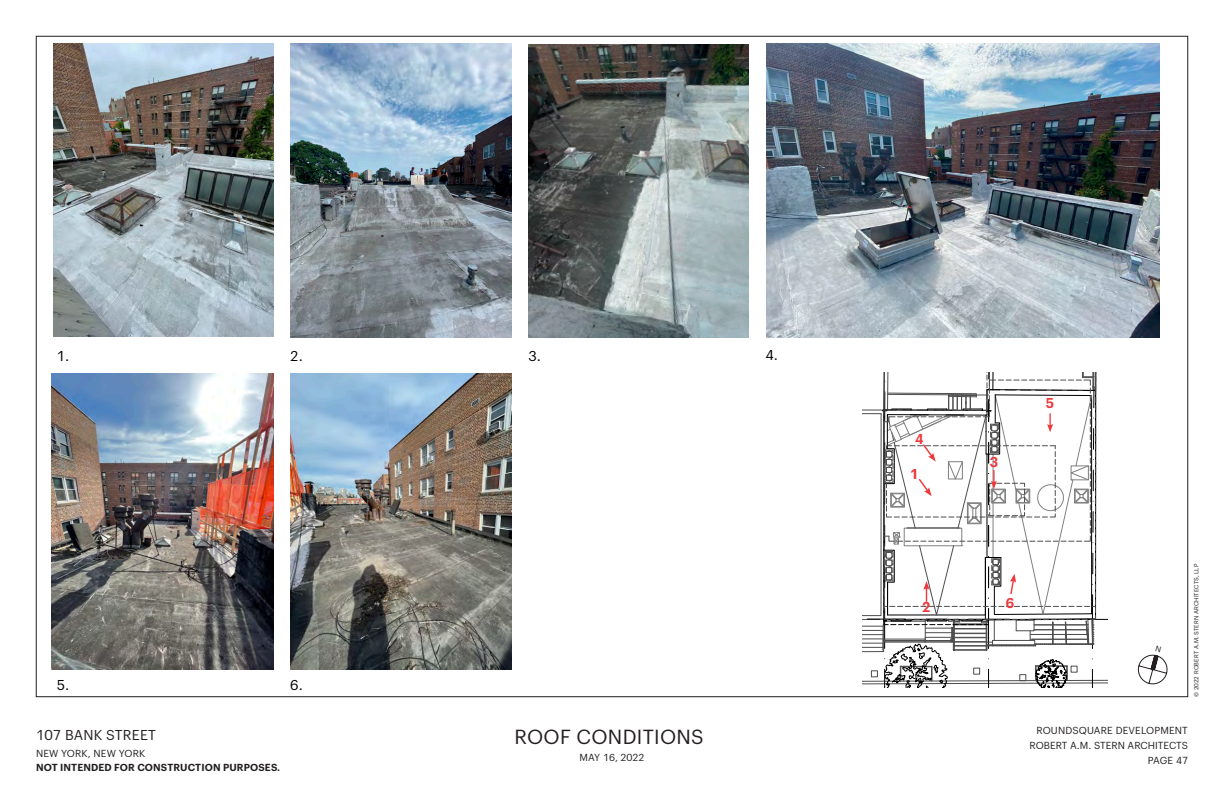
<style>
.page{position:relative;width:1224px;height:792px;background:#fff}
.page>*{position:absolute;margin:0;border:0;box-sizing:border-box;transform-origin:0 0}
.t1{font:20px "RAMSA Sans OT";letter-spacing:.015em;color:#231f20}
.t2{font:14px "RAMSA Sans OT";letter-spacing:.015em;color:#231f20}
.t3{font:14px "RAMSA Sans OT";color:#000}
.t4{font:700 14px "RAMSA Sans OT";color:#ef383b}
.t5{font:10px/15px "RAMSA Sans OT";color:#231f20;text-align:right}
.t6{font:700 10px "RAMSA Sans OT";letter-spacing:.015em;color:#231f20}
.t7{font:6px "RAMSA Sans OT";letter-spacing:.015em;color:#231f20}
</style>
<div class="page">
<img style="left:290px;top:43px;width:221px;height:295px">
<img style="left:290px;top:374px;width:222px;height:295px">
<img style="left:52px;top:374px;width:221px;height:295px">
<img style="left:53px;top:43px;width:220px;height:293px">
<img style="left:529px;top:44px;width:220px;height:294px">
<img style="left:766px;top:43px;width:393px;height:294px">
<svg style="left:862px;top:372px;width:245px;height:316px"></svg>
<svg style="left:1137px;top:654px;width:31px;height:31px"></svg>
<h2 class="t3" style="left:57px;top:347px;width:14px">1.</h2>
<h2 class="t3" style="left:290px;top:347px;width:14px">2.</h2>
<h2 class="t3" style="left:529px;top:347px;width:14px">3.</h2>
<h2 class="t3" style="left:765px;top:346px;width:14px">4.</h2>
<h2 class="t3" style="left:57px;top:676px;width:14px">5.</h2>
<h2 class="t3" style="left:290px;top:676px;width:14px">6.</h2>
<h2 class="t4" style="left:915px;top:431px;width:10px">4</h2>
<h2 class="t4" style="left:910px;top:466px;width:10px">1</h2>
<h2 class="t4" style="left:990px;top:454px;width:10px">3</h2>
<h2 class="t4" style="left:1046px;top:394px;width:10px">5</h2>
<h2 class="t4" style="left:922px;top:599px;width:10px">2</h2>
<h2 class="t4" style="left:1006px;top:595px;width:10px">6</h2>
<p class="t7" style="left:1193px;top:697px;width:134px;rotate:-90deg">© 2022 ROBERT A.M. STERN ARCHITECTS, LLP</p>
<p class="t5" style="left:1036px;top:723px;width:153px">ROUNDSQUARE DEVELOPMENT</p>
<h1 class="t1" style="left:514px;top:725px;width:191px">ROOF CONDITIONS</h1>
<h2 class="t2" style="left:36px;top:727px;width:122px">107 BANK STREET</h2>
<p class="t5" style="left:36px;top:745px;width:111px">NEW YORK, NEW YORK</p>
<p class="t5" style="left:1030px;top:738px;width:160px">ROBERT A.M. STERN ARCHITECTS<br>PAGE 47</p>
<p class="t5" style="left:579px;top:750px;width:67px">MAY 16, 2022</p>
<p class="t6" style="left:36px;top:761px;width:246px">NOT INTENDED FOR CONSTRUCTION PURPOSES.</p>
</div>
